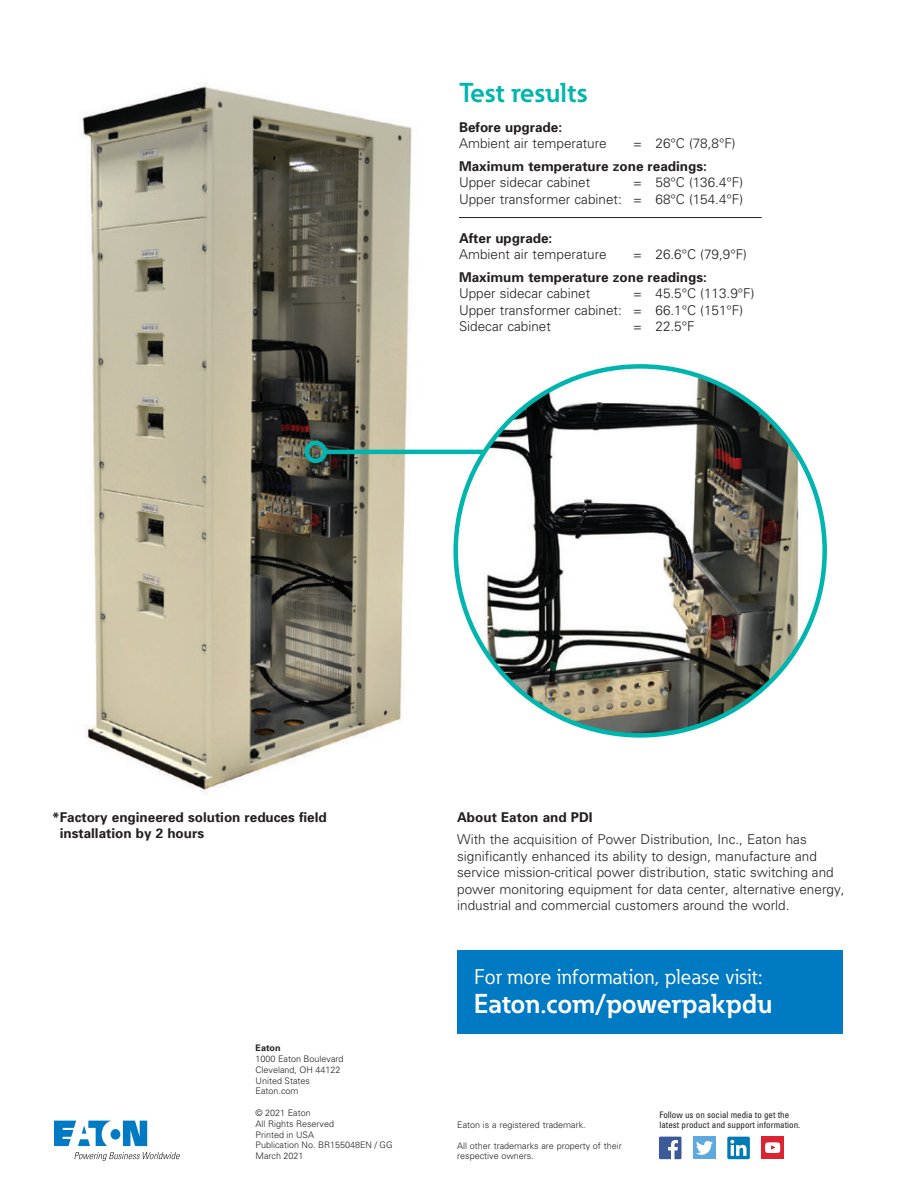
<style>
.page{position:relative;width:918px;height:1188px;background:#fff}
.page>*{position:absolute;margin:0;border:0;box-sizing:border-box;transform-origin:0 0}
._13_Contact_CTA_Eato{font:700 27px "Eaton";color:#fff}
._02_Body_Head__9_5_p{font:700 27px "Eaton";color:#00b5ae}
._13_Contact_CTA_Eato-2{font:21px "Eaton";letter-spacing:.01em;color:#fff}
._01_Overview__11_pt{font:300 13.5px/16.5px "Univers";color:#231f20}
._01_Overview__11_pt-2{font:700 13.5px/16.5px "Univers";color:#231f20}
._09_Backpage_Body{font:300 9px/10.8px "Univers";color:#231f20}
._09_Social_Media_Tex{font:condensed 9px/10.5px "Univers";color:#231f20}
.s1{font-weight:700}
.s2{font-weight:300}
</style>
<div class="page">
<svg style="left:54px;top:1121px;width:93px;height:25px"></svg>
<svg style="left:74px;top:1152px;width:106px;height:9px"></svg>
<div style="left:457px;top:950px;width:385px;height:84px;background:#007ac2"></div>
<div style="left:761px;top:1137px;width:23px;height:22px;background:#da2431"></div>
<div style="left:693px;top:1137px;width:23px;height:22px;background:#5ea9dd"></div>
<svg style="left:659px;top:1137px;width:23px;height:22px"></svg>
<svg style="left:696px;top:1141px;width:17px;height:14px"></svg>
<div style="left:727px;top:1137px;width:23px;height:22px;background:#007bb6;border-radius:2px"></div>
<svg style="left:730px;top:1140px;width:17px;height:16px"></svg>
<svg style="left:765px;top:1142px;width:15px;height:11px"></svg>
<img style="left:82px;top:83px;width:346px;height:711px">
<img style="left:456px;top:366px;width:369px;height:369px;border-radius:184px">
<hr style="left:325px;top:450px;width:158px;height:4px;background:#00b5ae">
<div style="left:304px;top:441px;width:23px;height:22px;border:4px solid #00b5ae;border-radius:50%"></div>
<hr style="left:459px;top:217px;width:303px;height:1px;background:#231f20">
<p class="_02_Body_Head__9_5_p" style="left:459px;top:75px;width:130px">Test results</p>
<p class="_01_Overview__11_pt" style="left:459px;top:119px;width:149px"><span class="s1">Before upgrade:<br></span>Ambient air temperature</p>
<p class="_01_Overview__11_pt" style="left:633px;top:135px;width:104px">= 26°C (78,8°F)</p>
<p class="_01_Overview__11_pt-2" style="left:459px;top:158px;width:249px">Maximum temperature zone readings:<br><span class="s2">Upper sidecar cabinet</span></p>
<p class="_01_Overview__11_pt" style="left:459px;top:174px;width:286px;text-align:right">= 58°C (136.4°F)<br>Upper transformer cabinet: = 68°C (154.4°F)</p>
<p class="_01_Overview__11_pt" style="left:459px;top:230px;width:149px"><span class="s1">After upgrade:<br></span>Ambient air temperature</p>
<p class="_01_Overview__11_pt" style="left:633px;top:246px;width:115px">= 26.6°C (79,9°F)</p>
<p class="_01_Overview__11_pt-2" style="left:459px;top:269px;width:249px">Maximum temperature zone readings:<br><span class="s2">Upper sidecar cabinet</span></p>
<p class="_01_Overview__11_pt" style="left:459px;top:285px;width:297px;text-indent:174px">= 45.5°C (113.9°F)<br>Upper transformer cabinet: = 66.1°C (151°F)<br>Sidecar cabinet</p>
<p class="_01_Overview__11_pt" style="left:633px;top:318px;width:63px">= 22.5°F</p>
<p class="_01_Overview__11_pt-2" style="left:60px;top:809px;width:269px;text-indent:-8px">*Factory engineered solution reduces field installation by 2 hours</p>
<p class="_09_Backpage_Body" style="left:256px;top:1043px;width:90px"><span class="s1">Eaton<br></span>1000 Eaton Boulevard</p>
<p class="_09_Backpage_Body" style="left:256px;top:1064px;width:87px">Cleveland, OH 44122<br>United States</p>
<p class="_09_Backpage_Body" style="left:256px;top:1086px;width:45px">Eaton.com</p>
<p class="_09_Backpage_Body" style="left:256px;top:1107px;width:57px">© 2021 Eaton</p>
<p class="_09_Backpage_Body" style="left:256px;top:1118px;width:80px">All Rights Reserved</p>
<p class="_09_Backpage_Body" style="left:256px;top:1129px;width:60px">Printed in USA</p>
<p class="_09_Backpage_Body" style="left:256px;top:1140px;width:139px">Publication No. BR155048EN / GG</p>
<p class="_09_Backpage_Body" style="left:256px;top:1151px;width:50px">March 2021</p>
<p class="_01_Overview__11_pt-2" style="left:457px;top:809px;width:137px">About Eaton and PDI</p>
<p class="_01_Overview__11_pt" style="left:457px;top:831px;width:389px">With the acquisition of Power Distribution, Inc., Eaton has significantly enhanced its ability to design, manufacture and service mission-critical power distribution, static switching and power monitoring equipment for data center, alternative energy, industrial and commercial customers around the world.</p>
<p class="_13_Contact_CTA_Eato-2" style="left:474px;top:964px;width:290px">For more information, please visit:</p>
<p class="_13_Contact_CTA_Eato" style="left:474px;top:986px;width:300px">Eaton.com/powerpakpdu</p>
<p class="_09_Backpage_Body" style="left:457px;top:1119px;width:130px">Eaton is a registered trademark.</p>
<p class="_09_Backpage_Body" style="left:457px;top:1140px;width:166px">All other trademarks are property of their respective owners.</p>
<p class="_09_Social_Media_Tex" style="left:659px;top:1109px;width:142px">Follow us on social media to get the latest product and support information.</p>
</div>
